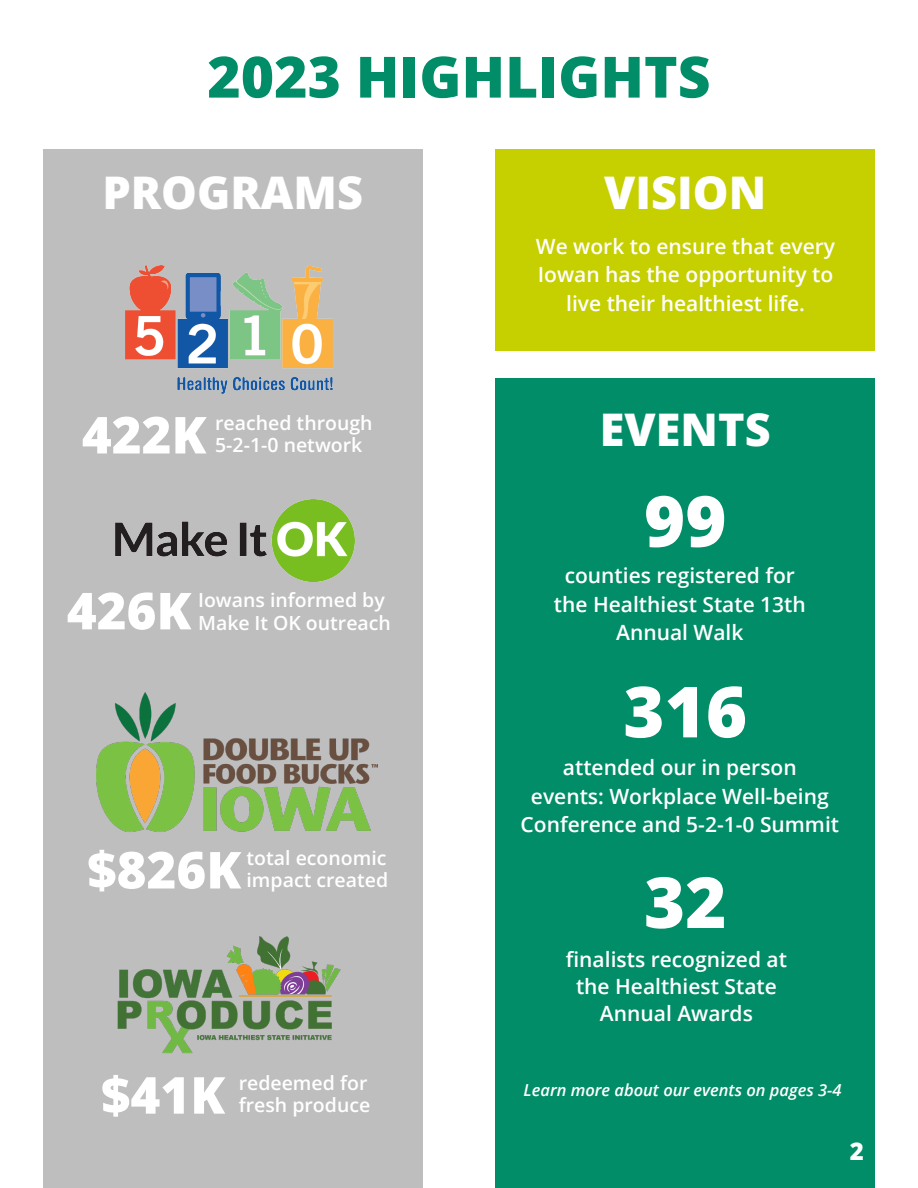
<style>
.page{position:relative;width:918px;height:1188px;background:#fff}
.page>*{position:absolute;margin:0;border:0;box-sizing:border-box;transform-origin:0 0}
.t1{font:800 70.5px "Open Sans";color:#fff}
.t2{font:800 57px "Open Sans";color:#008d67}
.t3{font:800 51px "Open Sans";color:#fff}
.t4{font:800 45px "Open Sans";color:#fff}
.t5{font:800 24px "Open Sans";color:#fff}
.t6{font:600 21px/28.5px "Open Sans";color:#fff;text-align:center}
.t7{font:600 19.5px/22.5px "Open Sans";color:#fff}
.t8{font:italic 600 16.5px "Open Sans";color:#fff}
</style>
<div class="page">
<div style="left:43px;top:149px;width:379px;height:1039px;background:#bdbebd"></div>
<div style="left:496px;top:149px;width:379px;height:202px;background:#c6cf00"></div>
<img style="left:126px;top:265px;width:207px;height:129px">
<div style="left:496px;top:378px;width:379px;height:810px;background:#008d67"></div>
<img style="left:115px;top:500px;width:239px;height:82px">
<img style="left:97px;top:693px;width:280px;height:139px">
<img style="left:117px;top:936px;width:224px;height:117px">
<p class="t2" style="left:207px;top:34px;width:505px">2023 HIGHLIGHTS</p>
<p class="t4" style="left:102px;top:159px;width:262px">PROGRAMS</p>
<p class="t4" style="left:604px;top:159px;width:163px">VISION</p>
<p class="t6" style="left:536px;top:231px;width:301px">We work to ensure that every<br>Iowan has the opportunity to live their healthiest life.</p>
<p class="t3" style="left:82px;top:396px;width:126px">422K</p>
<p class="t7" style="left:215px;top:411px;width:159px">reached through<br>5-2-1-0 network</p>
<p class="t3" style="left:67px;top:572px;width:126px">426K</p>
<p class="t7" style="left:198px;top:588px;width:194px">Iowans informed by<br>Make It OK outreach</p>
<p class="t3" style="left:87px;top:831px;width:156px">$826K</p>
<p class="t7" style="left:247px;top:846px;width:143px">total economic impact created</p>
<p class="t3" style="left:101px;top:1056px;width:126px">$41K</p>
<p class="t7" style="left:239px;top:1071px;width:133px">redeemed for fresh produce</p>
<p class="t4" style="left:600px;top:395px;width:172px">EVENTS</p>
<p class="t1" style="left:644px;top:468px;width:84px">99</p>
<p class="t6" style="left:554px;top:561px;width:253px">counties registered for the Healthiest State 13th<br>Annual Walk</p>
<p class="t1" style="left:623px;top:658px;width:125px">316</p>
<p class="t6" style="left:521px;top:753px;width:320px">attended our in person<br>events: Workplace Well-being<br>Conference and 5-2-1-0 Summit</p>
<p class="t1" style="left:644px;top:849px;width:84px">32</p>
<p class="t6" style="left:566px;top:945px;width:223px;line-height:27px">finalists recognized at the Healthiest State<br>Annual Awards</p>
<p class="t8" style="left:524px;top:1079px;width:319px">Learn more about our events on pages 3-4</p>
<p class="t5" style="left:850px;top:1133px;width:16px">2</p>
</div>
